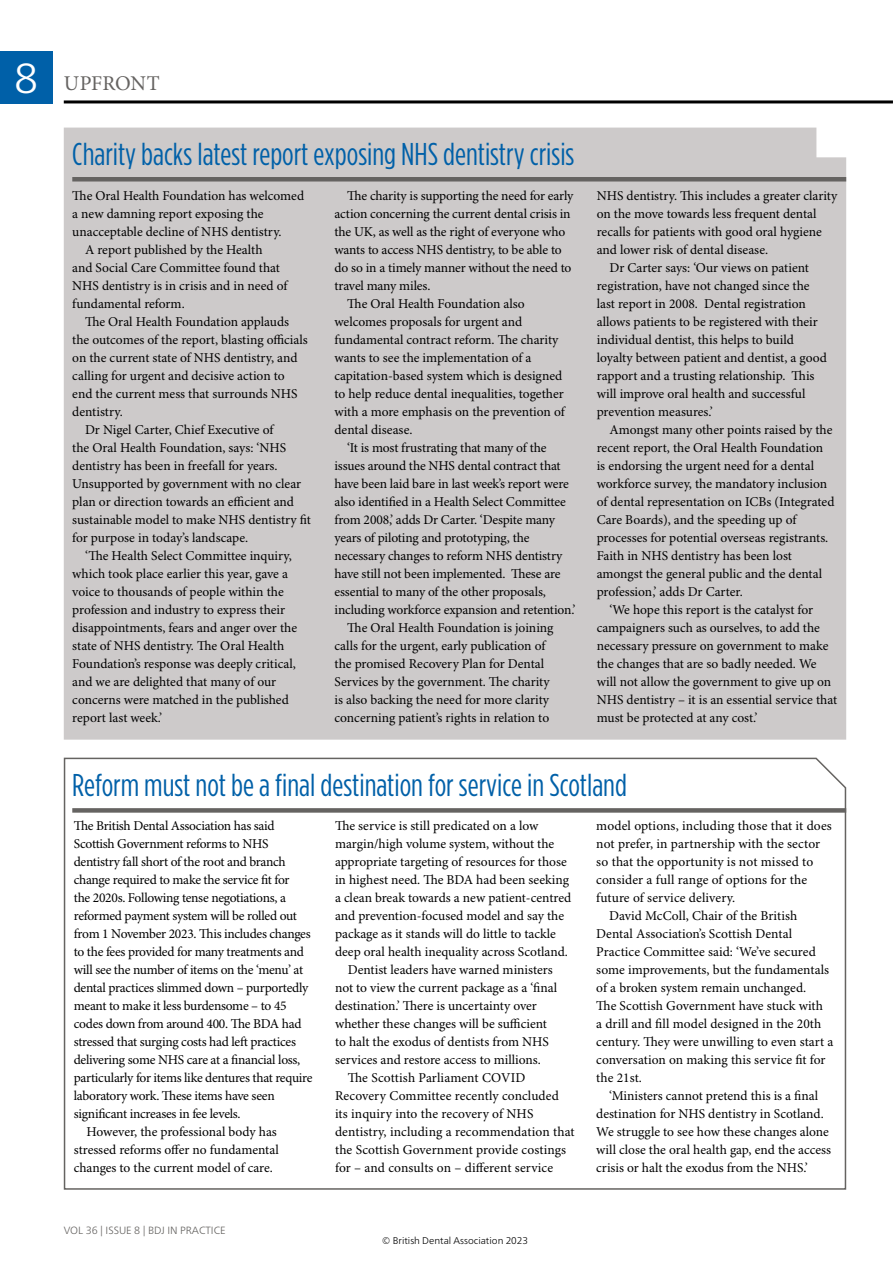
<style>
.page{position:relative;width:893px;height:1263px;background:#fff}
.page>*{position:absolute;margin:0;border:0;box-sizing:border-box;transform-origin:0 0}
.NoXML_page_numbers{font:300 42px "Frutiger Neue LT Pro";color:#fff}
.Title_underlined_bla{font:31.5px "Gotham Condensed";color:#0060a8}
.NoXML_category{font:21px "Minion Pro";color:#656361}
.Para_body{font:13.5px/18px "Minion Pro";color:#000}
.Para_body_1st{font:13.5px/18px "Minion Pro";letter-spacing:-.02em;color:#000}
.Para_body_1st-2{font:13.5px/18px "Minion Pro";color:#000}
.NoXML_footer{font:300 10.5px "Frutiger Neue LT Pro";color:#656361}
.NoXML_Hidden_for_Onl{font:300 9.75px "Frutiger Neue LT Pro";color:#000}
</style>
<div class="page">
<div style="left:0;top:51px;width:52px;height:52px;background:#0060a8"></div>
<hr style="left:64px;top:100px;width:829px;height:3px;background:#000">
<div style="left:64px;top:128px;width:782px;height:612px;background:#cdcaca"></div>
<hr style="left:72px;top:177px;width:774px;height:4px;background:#656361">
<svg style="left:63px;top:757px;width:784px;height:433px"></svg>
<div style="left:72px;top:808px;width:774px;height:5px;background:#656361"></div>
<p class="NoXML_page_numbers" style="left:14px;top:54px;width:26px">8</p>
<p class="NoXML_category" style="left:64px;top:71px;width:97px">UPFRONT</p>
<p class="Title_underlined_bla" style="left:72px;top:136px;width:504px">Charity backs latest report exposing NHS dentistry crisis</p>
<p class="Para_body_1st-2" style="left:72px;top:187px;width:233px">The Oral Health Foundation has welcomed a new damning report exposing the unacceptable decline of NHS dentistry.</p>
<p class="Para_body" style="left:72px;top:241px;width:217px;text-indent:13px">A report published by the Health<br>and Social Care Committee found that<br>NHS dentistry is in crisis and in need of fundamental reform.</p>
<p class="Para_body" style="left:72px;top:313px;width:237px;text-indent:13px">The Oral Health Foundation applauds the outcomes of the report, blasting officials on the current state of NHS dentistry, and calling for urgent and decisive action to end the current mess that surrounds NHS dentistry.</p>
<p class="Para_body" style="left:72px;top:421px;width:240px;text-indent:13px">Dr Nigel Carter, Chief Executive of<br>the Oral Health Foundation, says: ‘NHS dentistry has been in freefall for years.<br>Unsupported by government with no clear plan or direction towards an efficient and sustainable model to make NHS dentistry fit for purpose in today’s landscape.</p>
<p class="Para_body" style="left:72px;top:547px;width:226px;text-indent:13px">‘The Health Select Committee inquiry, which took place earlier this year, gave a voice to thousands of people within the profession and industry to express their disappointments, fears and anger over the state of NHS dentistry. The Oral Health Foundation’s response was deeply critical, and we are delighted that many of our concerns were matched in the published report last week.’</p>
<p class="Para_body" style="left:334px;top:187px;width:240px;text-indent:13px">The charity is supporting the need for early action concerning the current dental crisis in the UK, as well as the right of everyone who wants to access NHS dentistry, to be able to do so in a timely manner without the need to travel many miles.</p>
<p class="Para_body" style="left:334px;top:295px;width:232px;text-indent:13px">The Oral Health Foundation also welcomes proposals for urgent and fundamental contract reform. The charity wants to see the implementation of a capitation-based system which is designed to help reduce dental inequalities, together with a more emphasis on the prevention of dental disease.</p>
<p class="Para_body" style="left:334px;top:439px;width:242px;text-indent:13px">‘It is most frustrating that many of the issues around the NHS dental contract that have been laid bare in last week’s report were also identified in a Health Select Committee from 2008,’ adds Dr Carter. ‘Despite many years of piloting and prototyping, the necessary changes to reform NHS dentistry have still not been implemented. These are essential to many of the other proposals, including workforce expansion and retention.’</p>
<p class="Para_body" style="left:334px;top:619px;width:221px;text-indent:13px">The Oral Health Foundation is joining calls for the urgent, early publication of the promised Recovery Plan for Dental Services by the government. The charity is also backing the need for more clarity concerning patient’s rights in relation to</p>
<p class="Para_body" style="left:597px;top:187px;width:242px">NHS dentistry. This includes a greater clarity on the move towards less frequent dental recalls for patients with good oral hygiene and lower risk of dental disease.</p>
<p class="Para_body" style="left:597px;top:259px;width:232px;text-indent:13px">Dr Carter says: ‘Our views on patient registration, have not changed since the last report in 2008. Dental registration allows patients to be registered with their individual dentist, this helps to build loyalty between patient and dentist, a good rapport and a trusting relationship. This will improve oral health and successful prevention measures.’</p>
<p class="Para_body" style="left:597px;top:421px;width:239px;text-indent:13px">Amongst many other points raised by the recent report, the Oral Health Foundation is endorsing the urgent need for a dental workforce survey, the mandatory inclusion of dental representation on ICBs (Integrated Care Boards), and the speeding up of processes for potential overseas registrants.<br>Faith in NHS dentistry has been lost amongst the general public and the dental profession,’ adds Dr Carter.</p>
<p class="Para_body" style="left:597px;top:601px;width:242px;text-indent:13px">‘We hope this report is the catalyst for campaigners such as ourselves, to add the necessary pressure on government to make the changes that are so badly needed. We will not allow the government to give up on NHS dentistry – it is an essential service that must be protected at any cost.’</p>
<p class="Title_underlined_bla" style="left:72px;top:767px;width:556px">Reform must not be a final destination for service in Scotland</p>
<p class="Para_body_1st" style="left:74px;top:817px;width:240px">The British Dental Association has said Scottish Government reforms to NHS dentistry fall short of the root and branch change required to make the service fit for<br>the 2020s. Following tense negotiations, a reformed payment system will be rolled out from 1 November 2023. This includes changes to the fees provided for many treatments and will see the number of items on the ‘menu’ at dental practices slimmed down – purportedly meant to make it less burdensome – to 45 codes down from around 400. The BDA had stressed that surging costs had left practices delivering some NHS care at a financial loss, particularly for items like dentures that require laboratory work. These items have seen significant increases in fee levels.</p>
<p class="Para_body" style="left:74px;top:1123px;width:207px;text-indent:13px">However, the professional body has stressed reforms offer no fundamental changes to the current model of care.</p>
<p class="NoXML_footer" style="left:64px;top:1224px;width:163px">VOL 36 | ISSUE 8 | BDJ IN PRACTICE</p>
<p class="Para_body" style="left:335px;top:817px;width:238px">The service is still predicated on a low margin/high volume system, without the appropriate targeting of resources for those in highest need. The BDA had been seeking a clean break towards a new patient-centred and prevention-focused model and say the package as it stands will do little to tackle deep oral health inequality across Scotland.</p>
<p class="Para_body" style="left:335px;top:961px;width:224px;text-indent:13px">Dentist leaders have warned ministers not to view the current package as a ‘final destination.’ There is uncertainty over whether these changes will be sufficient to halt the exodus of dentists from NHS services and restore access to millions.</p>
<p class="Para_body" style="left:335px;top:1069px;width:241px;text-indent:13px">The Scottish Parliament COVID Recovery Committee recently concluded its inquiry into the recovery of NHS dentistry, including a recommendation that the Scottish Government provide costings for – and consults on – different service</p>
<p class="Para_body" style="left:596px;top:817px;width:237px">model options, including those that it does not prefer, in partnership with the sector so that the opportunity is not missed to consider a full range of options for the future of service delivery.</p>
<p class="Para_body" style="left:596px;top:907px;width:239px;text-indent:13px">David McColl, Chair of the British Dental Association’s Scottish Dental Practice Committee said: ‘We’ve secured some improvements, but the fundamentals of a broken system remain unchanged.<br>The Scottish Government have stuck with<br>a drill and fill model designed in the 20th century. They were unwilling to even start a conversation on making this service fit for the 21st.</p>
<p class="Para_body" style="left:596px;top:1087px;width:236px;text-indent:13px">‘Ministers cannot pretend this is a final destination for NHS dentistry in Scotland.<br>We struggle to see how these changes alone will close the oral health gap, end the access crisis or halt the exodus from the NHS.’</p>
<p class="NoXML_Hidden_for_Onl" style="left:382px;top:1234px;width:148px">© British Dental Association 2023</p>
</div>
